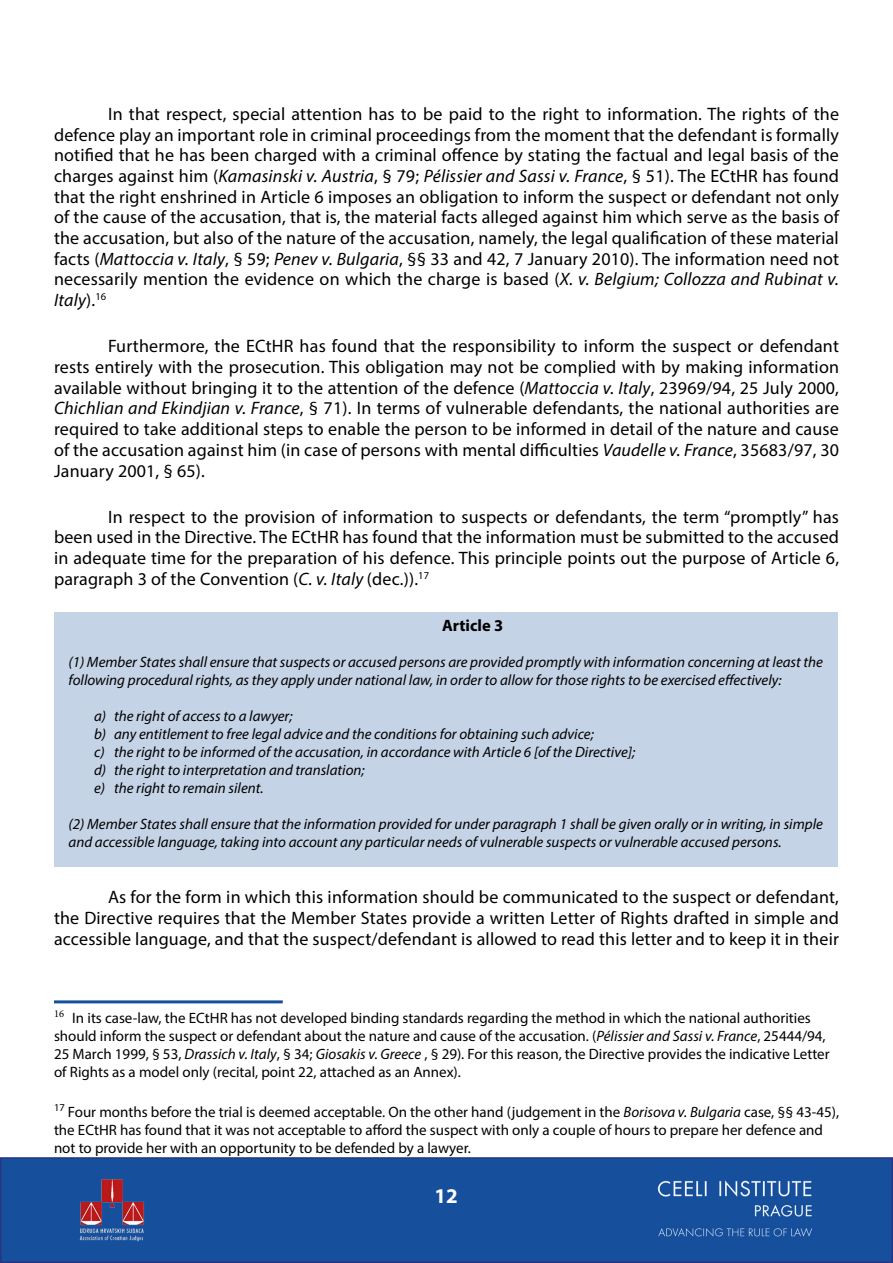
<style>
.page{position:relative;width:893px;height:1263px;background:#fff}
.page>*{position:absolute;margin:0;border:0;box-sizing:border-box;transform-origin:0 0}
.t1{font:700 21px "Myriad Pro";color:#fff}
.t2{font:18px/20.7px "Myriad Pro";letter-spacing:.01em;color:#000;text-align:justify}
.t3{font:700 16.5px "Myriad Pro";color:#000}
.t4{font:italic 15px/18px "Myriad Pro";color:#000}
.t5{font:15px/18px "Myriad Pro";color:#000}
.s1{font-style:italic}
</style>
<div class="page">
<div style="left:54px;top:613px;width:783px;height:254px;background:#c5d3e6"></div>
<div style="left:1px;top:1158px;width:891px;height:104px;background:#164f9c"></div>
<div style="left:0;top:1157px;width:893px;height:106px;border:2px solid #283583"></div>
<hr style="left:54px;top:1000px;width:229px;height:3px;background:#164f9c">
<img style="left:657px;top:1180px;width:156px;height:57px">
<img style="left:79px;top:1179px;width:65px;height:63px">
<p class="t2" style="left:54px;top:103px;width:787px;text-indent:54px">In that respect, special attention has to be paid to the right to information. The rights of the defence play an important role in criminal proceedings from the moment that the defendant is formally notified that he has been charged with a criminal offence by stating the factual and legal basis of the charges against him (<span class="s1">Kamasinski v. Austria</span>, § 79; <span class="s1">Pélissier and Sassi v. France</span>, § 51). The ECtHR has found that the right enshrined in Article 6 imposes an obligation to inform the suspect or defendant not only of the cause of the accusation, that is, the material facts alleged against him which serve as the basis of the accusation, but also of the nature of the accusation, namely, the legal qualification of these material facts (<span class="s1">Mattoccia v. Italy</span>, § 59; <span class="s1">Penev v. Bulgaria</span>, §§ 33 and 42, 7 January 2010). The information need not necessarily mention the evidence on which the charge is based (<span class="s1">X. v. Belgium; Collozza and Rubinat v.<br>Italy</span>).<sup>16</sup></p>
<p class="t2" style="left:54px;top:336px;width:787px;text-indent:54px">Furthermore, the ECtHR has found that the responsibility to inform the suspect or defendant rests entirely with the prosecution. This obligation may not be complied with by making information available without bringing it to the attention of the defence (<span class="s1">Mattoccia v. Italy</span>, 23969/94, 25 July 2000, <span class="s1">Chichlian and Ekindjian v. France</span>, § 71). In terms of vulnerable defendants, the national authorities are required to take additional steps to enable the person to be informed in detail of the nature and cause of the accusation against him (in case of persons with mental difficulties <span class="s1">Vaudelle v. France</span>, 35683/97, 30<br>January 2001, § 65).</p>
<p class="t2" style="left:54px;top:506px;width:787px;text-indent:54px">In respect to the provision of information to suspects or defendants, the term “promptly” has been used in the Directive. The ECtHR has found that the information must be submitted to the accused in adequate time for the preparation of his defence. This principle points out the purpose of Article 6, paragraph 3 of the Convention (<span class="s1">C. v. Italy</span> (dec.)).<sup>17</sup></p>
<p class="t3" style="left:442px;top:615px;width:63px">Article 3</p>
<p class="t4" style="left:69px;top:653px;width:756px">(1) Member States shall ensure that suspects or accused persons are provided promptly with information concerning at least the following procedural rights, as they apply under national law, in order to allow for those rights to be exercised effectively:</p>
<p class="t4" style="left:94px;top:707px;width:543px">a) the right of access to a lawyer;<br>b) any entitlement to free legal advice and the conditions for obtaining such advice;<br>c) the right to be informed of the accusation, in accordance with Article 6 [of the Directive]; d) the right to interpretation and translation;<br>e) the right to remain silent.</p>
<p class="t4" style="left:69px;top:814px;width:756px">(2) Member States shall ensure that the information provided for under paragraph 1 shall be given orally or in writing, in simple and accessible language, taking into account any particular needs of vulnerable suspects or vulnerable accused persons.</p>
<p class="t2" style="left:54px;top:886px;width:786px;text-indent:54px">As for the form in which this information should be communicated to the suspect or defendant, the Directive requires that the Member States provide a written Letter of Rights drafted in simple and accessible language, and that the suspect/defendant is allowed to read this letter and to keep it in their</p>
<p class="t5" style="left:54px;top:1009px;width:777px"><sup>16</sup> In its case-law, the ECtHR has not developed binding standards regarding the method in which the national authorities should inform the suspect or defendant about the nature and cause of the accusation. (<span class="s1">Pélissier and Sassi v. France</span>, 25444/94, 25 March 1999, § 53, <span class="s1">Drassich v. Italy</span>, § 34; <span class="s1">Giosakis v. Greece</span> , § 29). For this reason, the Directive provides the indicative Letter of Rights as a model only (recital, point 22, attached as an Annex).</p>
<p class="t5" style="left:54px;top:1103px;width:787px"><sup>17</sup> Four months before the trial is deemed acceptable. On the other hand (judgement in the <span class="s1">Borisova v. Bulgaria</span> case, §§ 43-45), the ECtHR has found that it was not acceptable to afford the suspect with only a couple of hours to prepare her defence and not to provide her with an opportunity to be defended by a lawyer.</p>
<p class="t1" style="left:434px;top:1183px;width:25px">12</p>
</div>
